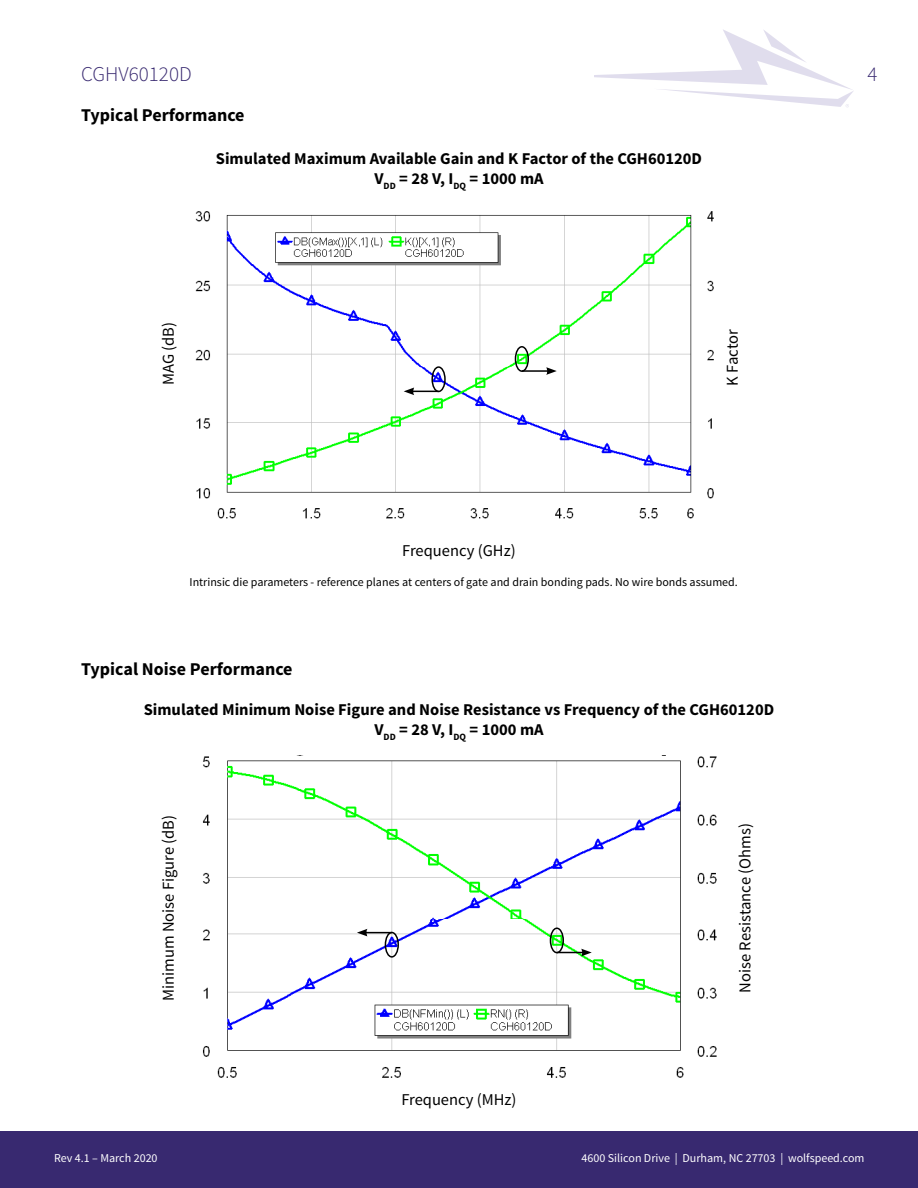
<style>
.page{position:relative;width:918px;height:1188px;background:#fff}
.page>*{position:absolute;margin:0;border:0;box-sizing:border-box;transform-origin:0 0}
.t1{font:300 21px "Source Sans Pro";color:#382970}
.Section{font:700 18px "Source Sans Pro";color:#000}
.t2{font:700 16.5px "Source Sans Pro";color:#000}
.t3{font:16.5px "Source Sans Pro";color:#000}
.t4{font:12px "Source Sans Pro";color:#000}
.t5{font:12px "Source Sans Pro";color:#fff}
</style>
<div class="page">
<svg style="left:594px;top:29px;width:259px;height:78px"></svg>
<div style="left:0;top:1131px;width:918px;height:57px;background:#382970"></div>
<img style="left:195px;top:211px;width:519px;height:156px">
<img style="left:203px;top:756px;width:514px;height:163px">
<div style="left:385px;top:932px;width:14px;height:26px;border:2px solid #000;border-radius:50%"></div>
<svg style="left:357px;top:929px;width:35px;height:7px"></svg>
<div style="left:550px;top:928px;width:14px;height:25px;border:2px solid #000;border-radius:50%"></div>
<svg style="left:557px;top:949px;width:35px;height:7px"></svg>
<div style="left:431px;top:366px;width:15px;height:26px;border:2px solid #000;border-radius:50%"></div>
<svg style="left:404px;top:388px;width:35px;height:7px"></svg>
<div style="left:515px;top:346px;width:14px;height:26px;border:2px solid #000;border-radius:50%"></div>
<hr style="left:522px;top:370px;width:27px;height:2px;background:#000">
<svg style="left:546px;top:367px;width:11px;height:8px"></svg>
<p class="t1" style="left:81px;top:61px;width:112px">CGHV60120D</p>
<p class="t1" style="left:867px;top:61px;width:12px">4</p>
<p class="Section" style="left:81px;top:103px;width:165px">Typical Performance</p>
<p class="t2" style="left:216px;top:148px;width:488px">Simulated Maximum Available Gain and K Factor of the CGH60120D</p>
<p class="t2" style="left:374px;top:168px;width:171px">V<sub>DD</sub> = 28 V, I<sub>DQ</sub> = 1000 mA</p>
<p class="t3" style="left:158px;top:385px;width:65px;rotate:-90deg">MAG (dB)</p>
<p class="t3" style="left:722px;top:386px;width:58px;rotate:-90deg">K Factor</p>
<p class="t3" style="left:402px;top:541px;width:115px">Frequency (GHz)</p>
<p class="t4" style="left:190px;top:574px;width:550px">Intrinsic die parameters - reference planes at centers of gate and drain bonding pads. No wire bonds assumed.</p>
<p class="Section" style="left:81px;top:658px;width:213px">Typical Noise Performance</p>
<p class="t2" style="left:144px;top:699px;width:632px">Simulated Minimum Noise Figure and Noise Resistance vs Frequency of the CGH60120D</p>
<p class="t2" style="left:374px;top:719px;width:171px">V<sub>DD</sub> = 28 V, I<sub>DQ</sub> = 1000 mA</p>
<p class="t3" style="left:158px;top:1001px;width:188px;rotate:-90deg">Minimum Noise Figure (dB)</p>
<p class="t3" style="left:401px;top:1089px;width:117px">Frequency (MHz)</p>
<p class="t3" style="left:735px;top:993px;width:171px;rotate:-90deg">Noise Resistance (Ohms)</p>
<p class="t5" style="left:54px;top:1150px;width:105px">Rev 4.1 – March 2020</p>
<p class="t5" style="left:582px;top:1150px;width:284px">4600 Silicon Drive | Durham, NC 27703 | wolfspeed.com</p>
</div>
